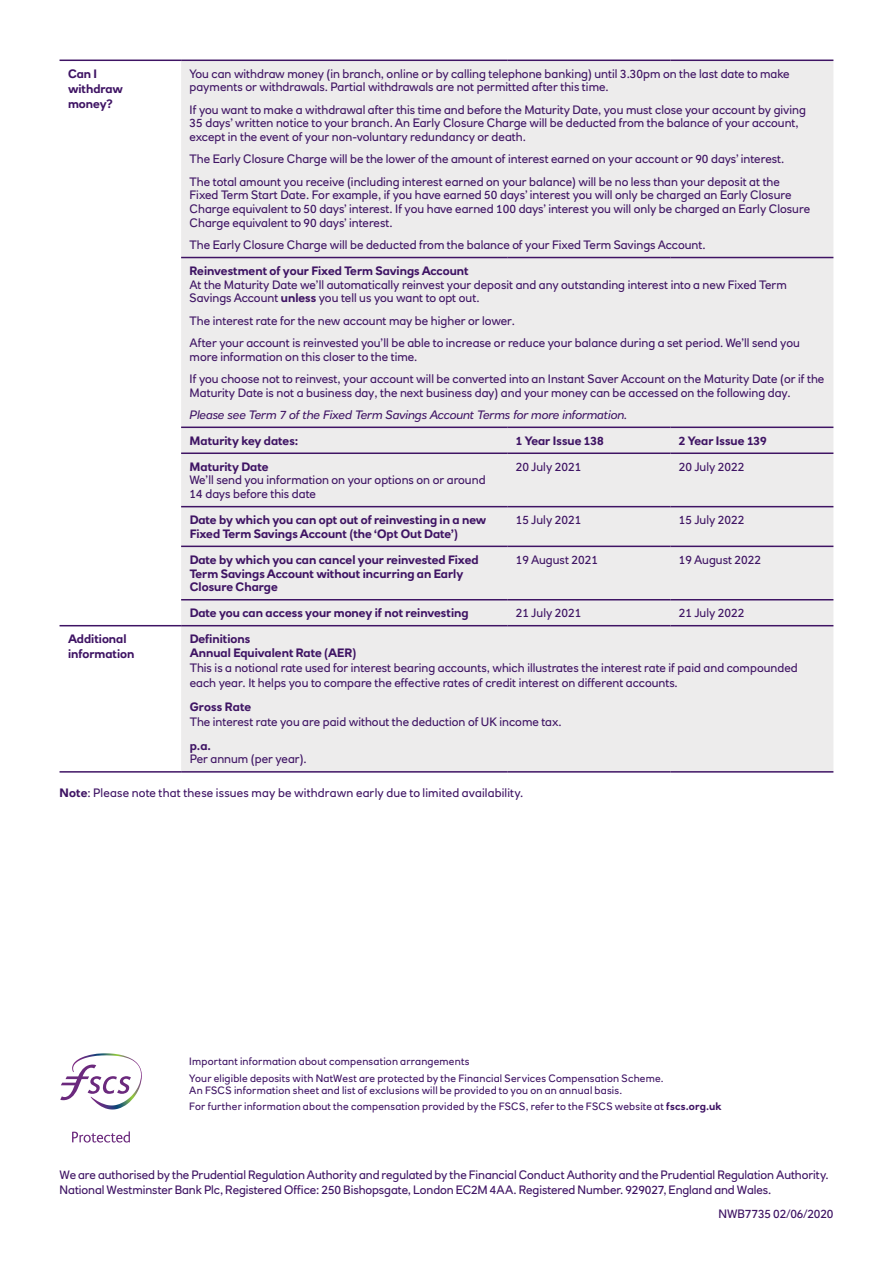
<style>
.page{position:relative;width:893px;height:1263px;background:#fff}
.page>*{position:absolute;margin:0;border:0;box-sizing:border-box;transform-origin:0 0}
.t1{font:12px/13.8px "RN House Sans";color:#3f1464}
.t2{font:700 12px/13.8px "RN House Sans";color:#3f1464}
.t3{font:italic 12px "RN House Sans";color:#3f1464}
.t4{font:10.5px/16.2px "RN House Sans";letter-spacing:.015em;color:#3f1464}
.s1{font-weight:700}
</style>
<div class="page">
<div style="left:181px;top:61px;width:652px;height:710px;background:#edecec"></div>
<hr style="left:60px;top:60px;width:121px;height:1px;background:#3f1464">
<hr style="left:181px;top:60px;width:326px;height:1px;background:#3f1464">
<hr style="left:507px;top:60px;width:163px;height:1px;background:#3f1464">
<hr style="left:670px;top:60px;width:163px;height:1px;background:#3f1464">
<hr style="left:60px;top:625px;width:121px;height:1px;background:#3f1464">
<hr style="left:60px;top:771px;width:121px;height:2px;background:#3f1464">
<hr style="left:181px;top:257px;width:326px;height:1px;background:#3f1464">
<hr style="left:507px;top:257px;width:163px;height:1px;background:#3f1464">
<hr style="left:670px;top:257px;width:163px;height:1px;background:#3f1464">
<hr style="left:181px;top:427px;width:326px;height:1px;background:#3f1464">
<hr style="left:507px;top:427px;width:163px;height:1px;background:#3f1464">
<hr style="left:670px;top:427px;width:163px;height:1px;background:#3f1464">
<hr style="left:181px;top:452px;width:326px;height:2px;background:#3f1464">
<hr style="left:507px;top:452px;width:163px;height:2px;background:#3f1464">
<hr style="left:670px;top:452px;width:163px;height:2px;background:#3f1464">
<hr style="left:181px;top:506px;width:326px;height:1px;background:#3f1464">
<hr style="left:507px;top:506px;width:163px;height:1px;background:#3f1464">
<hr style="left:670px;top:506px;width:163px;height:1px;background:#3f1464">
<hr style="left:181px;top:546px;width:326px;height:1px;background:#3f1464">
<hr style="left:507px;top:546px;width:163px;height:1px;background:#3f1464">
<hr style="left:670px;top:546px;width:163px;height:1px;background:#3f1464">
<hr style="left:181px;top:599px;width:326px;height:1px;background:#3f1464">
<hr style="left:507px;top:599px;width:163px;height:1px;background:#3f1464">
<hr style="left:670px;top:599px;width:163px;height:1px;background:#3f1464">
<hr style="left:181px;top:625px;width:326px;height:1px;background:#3f1464">
<hr style="left:507px;top:625px;width:163px;height:1px;background:#3f1464">
<hr style="left:670px;top:625px;width:163px;height:1px;background:#3f1464">
<hr style="left:181px;top:771px;width:326px;height:2px;background:#3f1464">
<hr style="left:507px;top:771px;width:163px;height:2px;background:#3f1464">
<hr style="left:670px;top:771px;width:163px;height:2px;background:#3f1464">
<svg style="left:72px;top:1131px;width:58px;height:11px"></svg>
<svg style="left:60px;top:1053px;width:82px;height:56px"></svg>
<p class="t2" style="left:68px;top:66px;width:56px;line-height:15px">Can I withdraw money?</p>
<p class="t1" style="left:190px;top:67px;width:602px">You can withdraw money (in branch, online or by calling telephone banking) until 3.30pm on the last date to make payments or withdrawals. Partial withdrawals are not permitted after this time.</p>
<p class="t1" style="left:190px;top:102px;width:618px">If you want to make a withdrawal after this time and before the Maturity Date, you must close your account by giving<br>35 days’ written notice to your branch. An Early Closure Charge will be deducted from the balance of your account, except in the event of your non-voluntary redundancy or death.</p>
<p class="t1" style="left:190px;top:148px;width:596px;line-height:22.2px">The Early Closure Charge will be the lower of the amount of interest earned on your account or 90 days’ interest.<br>The total amount you receive (including interest earned on your balance) will be no less than your deposit at the</p>
<p class="t1" style="left:190px;top:188px;width:622px">Fixed Term Start Date. For example, if you have earned 50 days’ interest you will only be charged an Early Closure<br>Charge equivalent to 50 days’ interest. If you have earned 100 days’ interest you will only be charged an Early Closure<br>Charge equivalent to 90 days’ interest.</p>
<p class="t1" style="left:190px;top:238px;width:517px">The Early Closure Charge will be deducted from the balance of your Fixed Term Savings Account.</p>
<p class="t2" style="left:190px;top:264px;width:281px">Reinvestment of your Fixed Term Savings Account</p>
<p class="t1" style="left:190px;top:277px;width:599px">At the Maturity Date we’ll automatically reinvest your deposit and any outstanding interest into a new Fixed Term<br>Savings Account <span class="s1">unless</span> you tell us you want to opt out.</p>
<p class="t1" style="left:190px;top:309px;width:612px;line-height:22.2px">The interest rate for the new account may be higher or lower.<br>After your account is reinvested you’ll be able to increase or reduce your balance during a set period. We’ll send you</p>
<p class="t1" style="left:190px;top:345px;width:636px;line-height:22.2px">more information on this closer to the time.<br>If you choose not to reinvest, your account will be converted into an Instant Saver Account on the Maturity Date (or if the</p>
<p class="t1" style="left:190px;top:385px;width:603px">Maturity Date is not a business day, the next business day) and your money can be accessed on the following day.</p>
<p class="t3" style="left:190px;top:407px;width:439px">Please see Term 7 of the Fixed Term Savings Account Terms for more information.</p>
<p class="t2" style="left:190px;top:433px;width:110px">Maturity key dates:</p>
<p class="t2" style="left:516px;top:433px;width:89px">1 Year Issue 138</p>
<p class="t2" style="left:679px;top:433px;width:89px">2 Year Issue 139</p>
<p class="t2" style="left:190px;top:459px;width:80px">Maturity Date</p>
<p class="t1" style="left:190px;top:473px;width:297px">We’ll send you information on your options on or around<br>14 days before this date</p>
<p class="t1" style="left:516px;top:459px;width:67px">20 July 2021</p>
<p class="t1" style="left:679px;top:459px;width:67px">20 July 2022</p>
<p class="t2" style="left:190px;top:513px;width:298px">Date by which you can opt out of reinvesting in a new<br>Fixed Term Savings Account (the ‘Opt Out Date’)</p>
<p class="t1" style="left:516px;top:513px;width:67px">15 July 2021</p>
<p class="t1" style="left:679px;top:513px;width:67px">15 July 2022</p>
<p class="t2" style="left:190px;top:553px;width:290px">Date by which you can cancel your reinvested Fixed<br>Term Savings Account without incurring an Early<br>Closure Charge</p>
<p class="t1" style="left:516px;top:553px;width:84px">19 August 2021</p>
<p class="t1" style="left:679px;top:553px;width:84px">19 August 2022</p>
<p class="t2" style="left:190px;top:606px;width:280px">Date you can access your money if not reinvesting</p>
<p class="t1" style="left:516px;top:606px;width:67px">21 July 2021</p>
<p class="t1" style="left:679px;top:606px;width:67px">21 July 2022</p>
<p class="t2" style="left:68px;top:632px;width:68px;line-height:14.4px">Additional information</p>
<p class="t2" style="left:190px;top:632px;width:168px">Definitions<br>Annual Equivalent Rate (AER)</p>
<p class="t1" style="left:190px;top:661px;width:609px;line-height:15px">This is a notional rate used for interest bearing accounts, which illustrates the interest rate if paid and compounded each year. It helps you to compare the effective rates of credit interest on different accounts.</p>
<p class="t2" style="left:190px;top:700px;width:63px">Gross Rate</p>
<p class="t1" style="left:190px;top:715px;width:373px">The interest rate you are paid without the deduction of UK income tax.</p>
<p class="t2" style="left:190px;top:738px;width:23px">p.a.</p>
<p class="t1" style="left:190px;top:752px;width:119px">Per annum (per year).</p>
<p class="t1" style="left:60px;top:785px;width:465px"><span class="s1">Note</span>: Please note that these issues may be withdrawn early due to limited availability.</p>
<p class="t4" style="left:189px;top:1053px;width:476px">Important information about compensation arrangements<br>Your eligible deposits with NatWest are protected by the Financial Services Compensation Scheme.</p>
<p class="t4" style="left:189px;top:1082px;width:534px">An FSCS information sheet and list of exclusions will be provided to you on an annual basis.<br>For further information about the compensation provided by the FSCS, refer to the FSCS website at <span class="s1">fscs.org.uk</span></p>
<p class="t1" style="left:60px;top:1167px;width:771px;line-height:15px">We are authorised by the Prudential Regulation Authority and regulated by the Financial Conduct Authority and the Prudential Regulation Authority.<br>National Westminster Bank Plc, Registered Office: 250 Bishopsgate, London EC2M 4AA. Registered Number. 929027, England and Wales.</p>
<p class="t1" style="left:718px;top:1206px;width:117px">NWB7735 02/06/2020</p>
</div>
